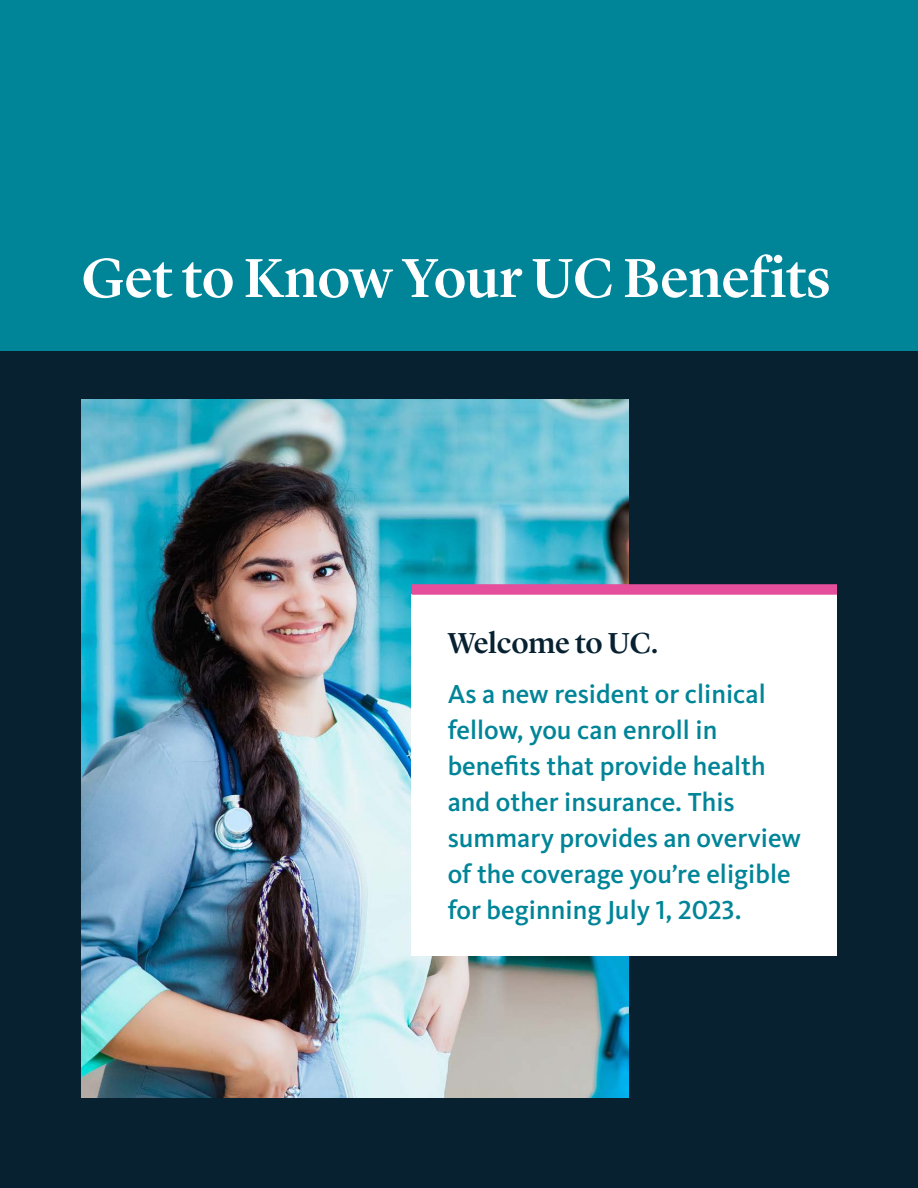
<style>
.page{position:relative;width:918px;height:1188px;background:#fff}
.page>*{position:absolute;margin:0;border:0;box-sizing:border-box;transform-origin:0 0}
.t1{font:500 57px "Lyon Display";letter-spacing:-.005em;color:#fff}
.intro{font:500 30px "Lyon Display";letter-spacing:-.01em;color:#072131}
.intro-2{font:500 27px/36px "Kievit Pro";color:#008598}
</style>
<div class="page">
<div style="left:0;top:0;width:918px;height:351px;background:#008598"></div>
<div style="left:0;top:351px;width:918px;height:837px;background:#072131"></div>
<img style="left:81px;top:400px;width:547px;height:698px">
<div style="left:412px;top:594px;width:425px;height:361px;background:#fff"></div>
<div style="left:412px;top:584px;width:425px;height:11px;background:#e44e9b"></div>
<h1 class="t1" style="left:81px;top:235px;width:751px">Get to Know Your UC Benefits</h1>
<p class="intro" style="left:448px;top:620px;width:212px">Welcome to UC.</p>
<p class="intro-2" style="left:448px;top:676px;width:355px">As a new resident or clinical fellow, you can enroll in benefits that provide health and other insurance. This summary provides an overview of the coverage you’re eligible for beginning July 1, 2023.</p>
</div>
